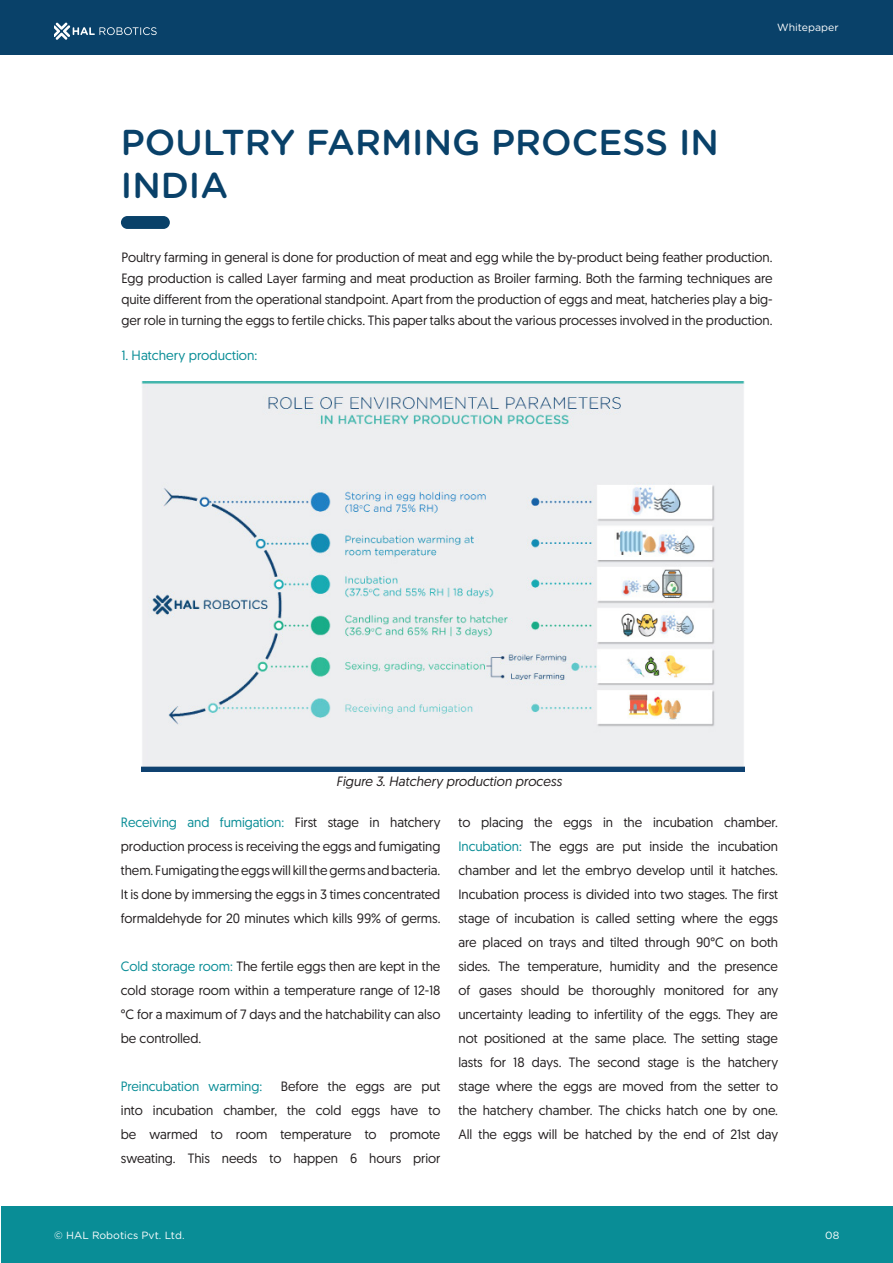
<style>
.page{position:relative;width:893px;height:1263px;background:#fff}
.page>*{position:absolute;margin:0;border:0;box-sizing:border-box;transform-origin:0 0}
.t1{font:500 36px/43.2px "Gotham Rounded";color:#094169}
.t2{font:13.5px/24px "Geomanist";letter-spacing:-.005em;color:#231f20;text-align:justify}
.t3{font:13.5px "Geomanist";letter-spacing:-.005em;color:#098d96}
.t4{font:italic 13.5px "Geomanist";color:#231f20}
.t5{font:10.5px "Gotham Rounded";color:#fff}
.s1{color:#098d96}
</style>
<div class="page">
<div style="left:0;top:0;width:893px;height:54px;background:#094169"></div>
<svg style="left:54px;top:23px;width:103px;height:17px"></svg>
<div style="left:121px;top:216px;width:49px;height:13px;background:#094169;border-radius:6px"></div>
<img style="left:141px;top:382px;width:603px;height:389px">
<div style="left:1px;top:1207px;width:891px;height:56px;background:#098d96"></div>
<p class="t1" style="left:121px;top:119px;width:599px">POULTRY FARMING PROCESS IN<br>INDIA</p>
<p class="t5" style="left:777px;top:20px;width:63px">Whitepaper</p>
<p class="t2" style="left:121px;top:246px;width:653px;line-height:21px">Poultry farming in general is done for production of meat and egg while the by-product being feather production.<br>Egg production is called Layer farming and meat production as Broiler farming. Both the farming techniques are quite different from the operational standpoint. Apart from the production of eggs and meat, hatcheries play a big&shy;ger role in turning the eggs to fertile chicks. This paper talks about the various processes involved in the production.</p>
<p class="t3" style="left:121px;top:347px;width:137px">1. Hatchery production:</p>
<p class="t4" style="left:336px;top:773px;width:227px">Figure 3. Hatchery production process</p>
<p class="t2" style="left:121px;top:810px;width:321px"><span class="s1">Receiving and fumigation:</span> First stage in hatchery production process is receiving the eggs and fumigating them. Fumigating the eggs will kill the germs and bacteria.<br>It is done by immersing the eggs in 3 times concentrated formaldehyde for 20 minutes which kills 99% of germs.</p>
<p class="t2" style="left:121px;top:954px;width:321px"><span class="s1">Cold storage room:</span> The fertile eggs then are kept in the cold storage room within a temperature range of 12-18 °C for a maximum of 7 days and the hatchability can also be controlled.</p>
<p class="t3" style="left:121px;top:1077px;width:143px">Preincubation warming:</p>
<p class="t2" style="left:121px;top:1074px;width:321px;text-indent:160px">Before the eggs are put into incubation chamber, the cold eggs have to be warmed to room temperature to promote sweating. This needs to happen 6 hours prior</p>
<p class="t2" style="left:458px;top:810px;width:321px">to placing the eggs in the incubation chamber.</p>
<p class="t2" style="left:458px;top:834px;width:321px"><span class="s1">Incubation:</span> The eggs are put inside the incubation chamber and let the embryo develop until it hatches.<br>Incubation process is divided into two stages. The first stage of incubation is called setting where the eggs are placed on trays and tilted through 90°C on both sides. The temperature, humidity and the presence of gases should be thoroughly monitored for any uncertainty leading to infertility of the eggs. They are not positioned at the same place. The setting stage lasts for 18 days. The second stage is the hatchery stage where the eggs are moved from the setter to the hatchery chamber. The chicks hatch one by one.<br>All the eggs will be hatched by the end of 21st day</p>
<p class="t5" style="left:54px;top:1228px;width:132px">© HAL Robotics Pvt. Ltd.</p>
<p class="t5" style="left:825px;top:1228px;width:16px">08</p>
</div>
